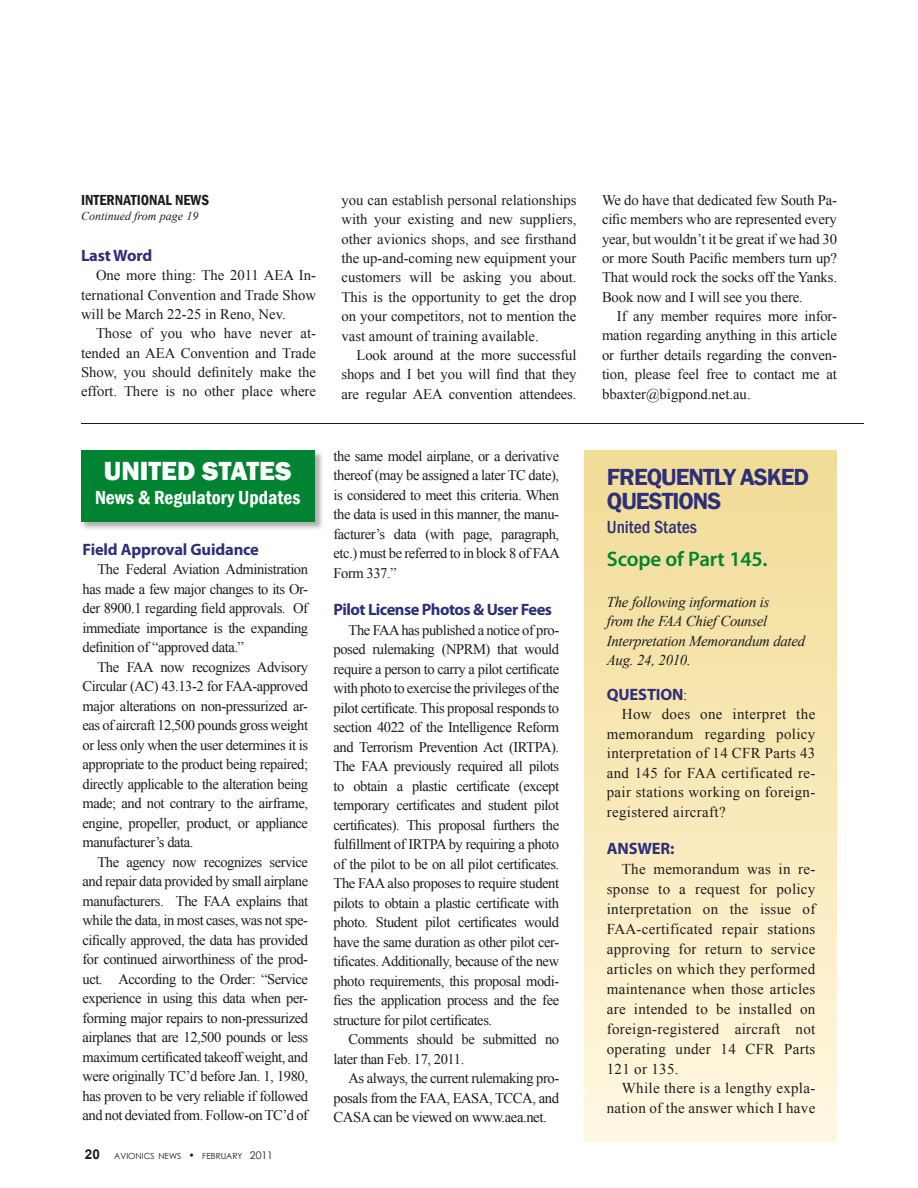
<style>
.page{position:relative;width:918px;height:1188px;background:#fff}
.page>*{position:absolute;margin:0;border:0;box-sizing:border-box;transform-origin:0 0}
.t1{font:800 27px "Franklin Gothic";color:#fff}
.t2{font:600 24px/24px "Franklin Gothic";letter-spacing:-.04em;color:#2d2f79}
.t3{font:600 21px "Myriad Pro";letter-spacing:-.01em;color:#008432}
.t4{font:600 condensed 19.5px "Franklin Gothic";color:#fff}
.t5{font:500 condensed 18px "Franklin Gothic";color:#2d2f79}
.t6{font:700 16.5px "Myriad Pro";letter-spacing:-.015em;color:#2d2f79}
.t7{font:15px/20px "Times New Roman";letter-spacing:.02em;color:#1c1c1a;text-align:justify}
.t8{font:italic 15px/19.5px "Times New Roman";letter-spacing:-.02em;color:#1c1c1a}
.t9{font:600 condensed 15px "Franklin Gothic";color:#1c1c1a}
.t10{font:14.85px "Times New Roman";letter-spacing:-.03em;color:#1c1c1a}
.t11{font:14.7px/19.5px "Times New Roman";letter-spacing:-.03em;color:#1c1c1a;text-align:justify}
.t12{font:italic 12px "Times New Roman";color:#1c1c1a}
.t13{font:8.4px "Century Gothic";color:#1c1c1a}
.s1{font-family:"Arial";font-weight:700;font-size:13.5px}
.s2{font-size:10.5px}
.s3{font-size:14.85px}
.s4{font-family:"Times New Roman";font-weight:400;font-size:15px;color:#1c1c1a}
</style>
<div class="page">
<img style="left:82px;top:452px;width:240px;height:77px">
<div style="left:81px;top:450px;width:234px;height:72px;background:#008432"></div>
<div style="left:585px;top:450px;width:252px;height:691px;background:linear-gradient(to bottom,#f1db94,#fff7e0)"></div>
<hr style="left:81px;top:424px;width:783px;height:1px;background:#1c1c1a">
<p class="t9" style="left:81px;top:190px;width:130px">INTERNATIONAL NEWS</p>
<p class="t12" style="left:81px;top:208px;width:119px">Continued from page 19</p>
<p class="t6" style="left:81px;top:245px;width:73px">Last Word</p>
<p class="t11" style="left:81px;top:266px;width:237px;text-indent:15px">One more thing: The 2011 AEA In&shy;ternational Convention and Trade Show will be March 22-25 in Reno, Nev.</p>
<p class="t11" style="left:81px;top:324px;width:237px;text-indent:15px">Those of you who have never at&shy;tended an AEA Convention and Trade Show, you should definitely make the effort. There is no other place where</p>
<p class="t11" style="left:342px;top:190px;width:237px">you can establish personal relationships with your existing and new suppliers, other avionics shops, and see firsthand the up-and-coming new equipment your customers will be asking you about.<br>This is the opportunity to get the drop on your competitors, not to mention the vast amount of training available.</p>
<p class="t11" style="left:342px;top:345px;width:237px;text-indent:15px">Look around at the more successful shops and I bet you will find that they are regular AEA convention attendees.</p>
<h1 class="t1" style="left:104px;top:453px;width:189px">UNITED STATES</h1>
<h3 class="t4" style="left:95px;top:484px;width:207px">News &amp; Regulatory Updates</h3>
<p class="t6" style="left:82px;top:538px;width:178px">Field Approval Guidance</p>
<p class="t11" style="left:82px;top:559px;width:227px;text-indent:15px">The Federal Aviation Administration has made a few major changes to its Or&shy;der 8900.1 regarding field approvals. Of immediate importance is the expanding definition of “approved data.”</p>
<p class="t11" style="left:82px;top:657px;width:227px;text-indent:15px">The FAA now recognizes Advisory Circular (AC) 43.13-2 for FAA-approved major alterations on non-pressurized ar&shy;eas of aircraft 12,500 pounds gross weight or less only when the user determines it is appropriate to the product being repaired; directly applicable to the alteration being made; and not contrary to the airframe, engine, propeller, product, or appliance manufacturer’s data.</p>
<p class="t11" style="left:82px;top:852px;width:227px;text-indent:15px">The agency now recognizes service and repair data provided by small airplane manufacturers. The FAA explains that while the data, in most cases, was not spe&shy;cifically approved, the data has provided for continued airworthiness of the prod&shy;uct. According to the Order: “Service experience in using this data when per&shy;forming major repairs to non-pressurized airplanes that are 12,500 pounds or less maximum certificated takeoff weight, and were originally TC’d before Jan. 1, 1980, has proven to be very reliable if followed and not deviated from. Follow-on TC’d of</p>
<p class="t13" style="left:85px;top:1150px;width:190px"><span class="s1">20</span> AVIONICS NEWS <span class="s2">•</span> FEBRUARY <span class="s2">2011</span></p>
<p class="t11" style="left:334px;top:446px;width:228px">the same model airplane, or a derivative thereof (may be assigned a later TC date), is considered to meet this criteria. When the data is used in this manner, the manu&shy;facturer’s data (with page, paragraph, etc.) must be referred to in block 8 of FAA Form 337.”</p>
<p class="t6" style="left:334px;top:599px;width:220px">Pilot License Photos &amp; User Fees</p>
<p class="t11" style="left:334px;top:620px;width:227px;text-indent:15px">The FAA has published a notice of pro&shy;posed rulemaking (NPRM) that would require a person to carry a pilot certificate with photo to exercise the privileges of the pilot certificate. This proposal responds to section 4022 of the Intelligence Reform and Terrorism Prevention Act (IRTPA).<br>The FAA previously required all pilots to obtain a plastic certificate (except temporary certificates and student pilot certificates). This proposal furthers the fulfillment of IRTPA by requiring a photo of the pilot to be on all pilot certificates.<br>The FAA also proposes to require student pilots to obtain a plastic certificate with photo. Student pilot certificates would have the same duration as other pilot cer&shy;tificates. Additionally, because of the new photo requirements, this proposal modi&shy;fies the application process and the fee structure for pilot certificates.</p>
<p class="t11" style="left:334px;top:1029px;width:227px;text-indent:15px">Comments should be submitted no later than Feb. 17, 2011.</p>
<p class="t11" style="left:334px;top:1068px;width:227px;text-align:right">As always, the current rulemaking pro&shy;posals from the FAA, EASA, TC<span class="s3">CA, and</span></p>
<p class="t10" style="left:334px;top:1107px;width:215px">CASA can be viewed on www.aea.net.</p>
<p class="t11" style="left:602px;top:190px;width:237px">We do have that dedicated few South Pa&shy;cific members who are represented every year, but wouldn’t it be great if we had 30 or more South Pacific members turn up?<br>That would rock the socks off the Yanks.<br>Book now and I will see you there.</p>
<p class="t11" style="left:602px;top:306px;width:237px;text-indent:15px">If any member requires more infor&shy;mation regarding anything in this article or further details regarding the conven&shy;tion, please feel free to contact me at bbaxter@bigpond.net.au.</p>
<h2 class="t2" style="left:607px;top:465px;width:204px">FREQUENTLY ASKED<br>QUESTIONS</h2>
<p class="t5" style="left:607px;top:515px;width:91px">United States</p>
<h3 class="t3" style="left:607px;top:546px;width:162px">Scope of Part 145.</h3>
<p class="t8" style="left:607px;top:591px;width:200px">The following information is<br>from the FAA Chief Counsel<br>Interpretation Memorandum dated<br>Aug. 24, 2010.</p>
<p class="t6" style="left:607px;top:683px;width:82px">QUESTION<span class="s4">:</span></p>
<p class="t7" style="left:607px;top:704px;width:210px;line-height:19.5px;text-indent:15px">How does one interpret the memorandum regarding policy interpretation of 14 CFR Parts 43 and 145 for FAA certificated re&shy;pair stations working on foreign&shy;registered aircraft?</p>
<p class="t6" style="left:607px;top:838px;width:69px">ANSWER:</p>
<p class="t7" style="left:607px;top:859px;width:210px;text-indent:15px">The memorandum was in re&shy;sponse to a request for policy interpretation on the issue of FAA-certificated repair stations approving for return to service articles on which they performed maintenance when those articles are intended to be installed on foreign-registered aircraft not operating under 14 CFR Parts 121 or 135.</p>
<p class="t7" style="left:607px;top:1078px;width:210px;text-align:right">While there is a lengthy expla&shy;nation of the answer which I have</p>
</div>
